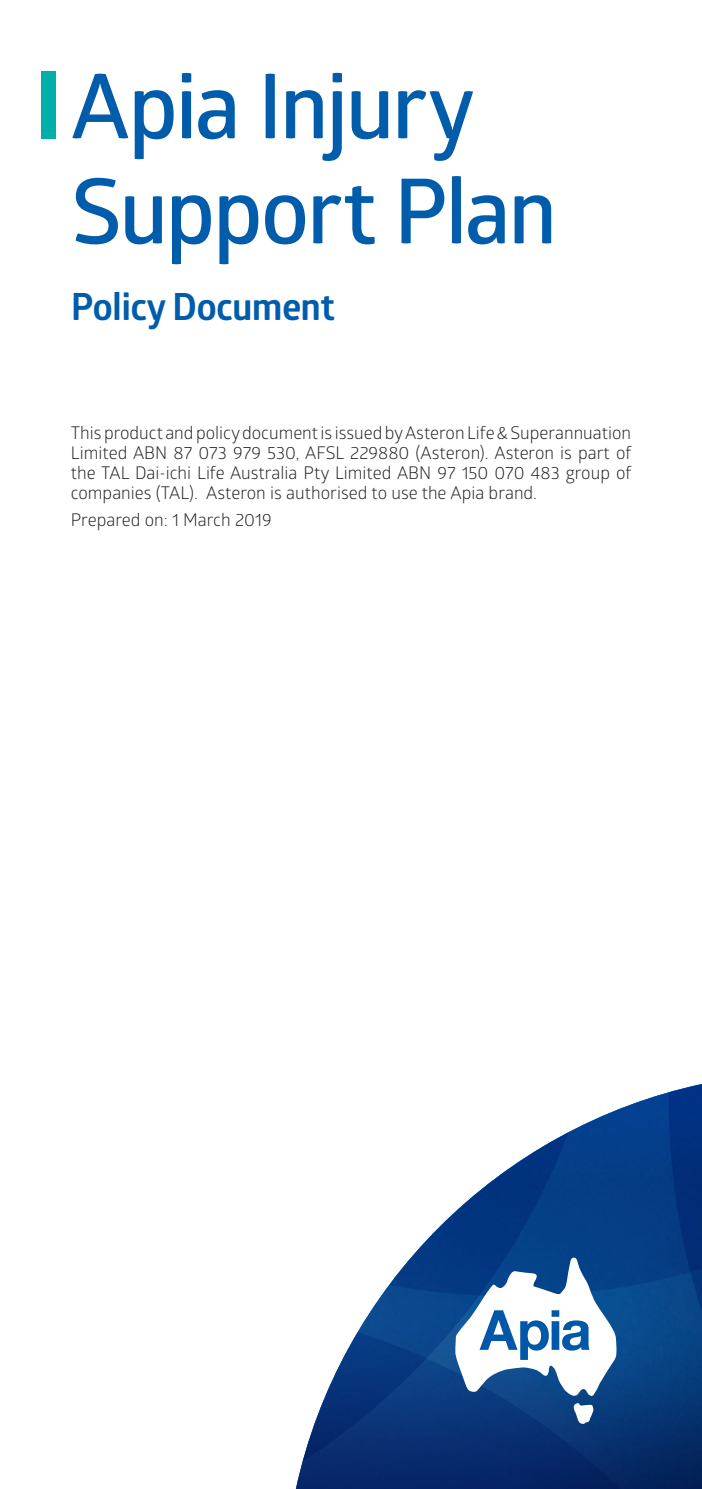
<style>
.page{position:relative;width:702px;height:1489px;background:#fff}
.page>*{position:absolute;margin:0;border:0;box-sizing:border-box;transform-origin:0 0}
.t1{font:600 90px/105px "Glober";letter-spacing:-.035em;color:#015dab}
.t2{font:700 37.5px "Glober";letter-spacing:-.02em;color:#015dab}
.t3{font:17.5px/20px "Glober";color:#231f20;text-align:justify}
</style>
<div class="page">
<svg style="left:381px;top:1092px;width:287px;height:204px"></svg>
<svg style="left:296px;top:1299px;width:372px;height:189px;background:#254c87"></svg>
<svg style="left:668px;top:1084px;width:34px;height:404px;background:#06377a"></svg>
<div style="left:41px;top:71px;width:15px;height:67px;background:#00afaa"></div>
<svg style="left:573px;top:1401px;width:20px;height:22px"></svg>
<svg style="left:455px;top:1257px;width:161px;height:138px"></svg>
<h1 class="t1" style="left:71px;top:51px;width:488px">Apia Injury<br>Support Plan</h1>
<h2 class="t2" style="left:71px;top:281px;width:265px">Policy Document</h2>
<p class="t3" style="left:71px;top:421px;width:562px">This product and policy document is issued by Asteron Life &amp; Superannuation Limited ABN 87 073 979 530, AFSL 229880 (Asteron). Asteron is part of the TAL Dai-ichi Life Australia Pty Limited ABN 97 150 070 483 group of companies (TAL). Asteron is authorised to use the Apia brand.</p>
<p class="t3" style="left:71px;top:508px;width:202px">Prepared on: 1 March 2019</p>
</div>
